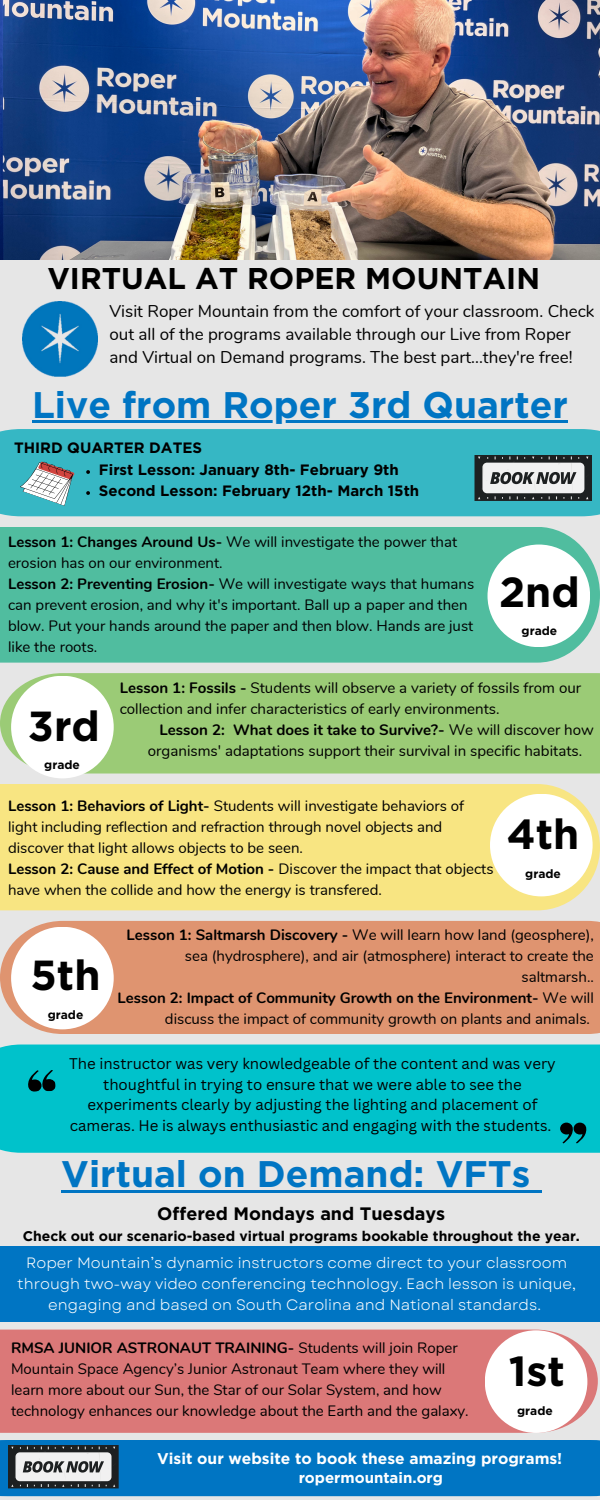
<style>
.page{position:relative;width:600px;height:1500px;background:#e6e6e6}
.page>*{position:absolute;margin:0;border:0;box-sizing:border-box;transform-origin:0 0}
.t1{font:700 42px "Gotham";color:#000}
.t2{font:700 37px "Gotham";color:#0075c3}
.t3{font:700 30px "Gotham";color:#000}
.t4{font:700 18px "Gotham";color:#000}
.t5{font:17px/23.2px "Nunito";color:#000}
.t6{font:700 15.6px "Gotham";color:#fff}
.t7{font:15.1px/21px "Nunito";color:#000}
.t8{font:15px/21px "Nunito";color:#000}
.t9{font:15px/20.5px "Canva Sans";color:#000;text-align:center}
.t10{font:15px/21px "Garet";color:#fff;text-align:center}
.t11{font:700 15px "Gotham";color:#000}
.t12{font:700 15px "Gotham";color:#fff}
.t13{font:700 14px "Gotham";color:#000}
.t14{font:700 12px "Gotham";color:#000}
.s1{font-weight:700}
</style>
<div class="page">
<div style="left:0;top:429px;width:600px;height:87px;background:#36b7c4"></div>
<div style="left:0;top:527px;width:600px;height:136px;background:#50bd9f"></div>
<div style="left:0;top:673px;width:600px;height:101px;background:#9bcb76"></div>
<div style="left:0;top:784px;width:600px;height:126px;background:#f8e582"></div>
<div style="left:0;top:921px;width:600px;height:113px;background:#df9470"></div>
<div style="left:0;top:1330px;width:598px;height:103px;background:#db7878"></div>
<div style="left:488px;top:545px;width:102px;height:102px;background:#fff;border-radius:50%"></div>
<div style="left:490px;top:794px;width:103px;height:102px;background:#fff;border-radius:50%"></div>
<div style="left:11px;top:676px;width:103px;height:102px;background:#fff;border-radius:50%"></div>
<div style="left:11px;top:927px;width:103px;height:102px;background:#fff;border-radius:50%"></div>
<div style="left:485px;top:1330px;width:102px;height:103px;background:#fff;border-radius:50%"></div>
<img style="left:23px;top:301px;width:75px;height:75px">
<svg style="left:19px;top:456px;width:57px;height:50px;background:#84b9bf"></svg>
<div style="left:0;top:1045px;width:600px;height:108px;background:#00c2cb"></div>
<svg style="left:560px;top:1123px;width:27px;height:20px"></svg>
<svg style="left:27px;top:1070px;width:29px;height:22px"></svg>
<img style="left:0;top:0;width:600px;height:259px">
<svg style="left:0;top:1440px;width:600px;height:56px;background:#1276b9"></svg>
<div style="left:475px;top:455px;width:117px;height:46px;background:#1d2021"></div>
<svg style="left:478px;top:456px;width:111px;height:44px"></svg>
<div style="left:0;top:1246px;width:600px;height:76px;background:#0075c3"></div>
<svg style="left:86px;top:470px;width:4px;height:4px"></svg>
<svg style="left:86px;top:491px;width:4px;height:4px"></svg>
<hr style="left:32px;top:420px;width:536px;height:3px;background:#0075c3">
<hr style="left:61px;top:1190px;width:469px;height:3px;background:#0075c3">
<svg style="left:530px;top:1190px;width:11px;height:3px"></svg>
<p class="t3" style="left:47px;top:265px;width:494px">VIRTUAL AT ROPER MOUNTAIN</p>
<p class="t5" style="left:109px;top:300px;width:486px">Visit Roper Mountain from the comfort of your classroom. Check out all of the programs available through our Live from Roper and Virtual on Demand programs. The best part...they're free!</p>
<p class="t2" style="left:32px;top:388px;width:537px">Live from Roper 3rd Quarter</p>
<p class="t11" style="left:14px;top:441px;width:190px">THIRD QUARTER DATES</p>
<p class="t11" style="left:99px;top:463px;width:301px">First Lesson: January 8th- February 9th</p>
<p class="t11" style="left:99px;top:484px;width:322px">Second Lesson: February 12th- March 15th</p>
<p class="t8" style="left:8px;top:532px;width:451px"><span class="s1">Lesson 1: Changes Around Us-</span> We will investigate the power that erosion has on our environment.</p>
<p class="t8" style="left:8px;top:574px;width:468px"><span class="s1">Lesson 2: Preventing Erosion-</span> We will investigate ways that humans can prevent erosion, and why it's important. Ball up a paper and then blow. Put your hands around the paper and then blow. Hands are just like the roots.</p>
<p class="t1" style="left:499px;top:573px;width:82px">2nd</p>
<p class="t14" style="left:522px;top:626px;width:37px">grade</p>
<p class="t1" style="left:28px;top:707px;width:73px">3rd</p>
<p class="t14" style="left:44px;top:760px;width:37px">grade</p>
<p class="t7" style="left:120px;top:678px;width:463px"><span class="s1">Lesson 1: Fossils -</span> Students will observe a variety of fossils from our collection and infer characteristics of early environments.</p>
<p class="t7" style="left:148px;top:720px;width:447px;text-indent:12px"><span class="s1">Lesson 2: What does it take to Survive?-</span> We will discover how organisms' adaptations support their survival in specific habitats.</p>
<p class="t8" style="left:8px;top:796px;width:458px"><span class="s1">Lesson 1: Behaviors of Light-</span> Students will investigate behaviors of light including reflection and refraction through novel objects and discover that light allows objects to be seen.</p>
<p class="t8" style="left:8px;top:859px;width:487px"><span class="s1">Lesson 2: Cause and Effect of Motion -</span> Discover the impact that objects have when the collide and how the energy is transfered.</p>
<p class="t8" style="left:127px;top:924px;width:469px;text-align:right"><span class="s1">Lesson 1: Saltmarsh Discovery -</span> We will learn how land (geosphere), sea (hydrosphere), and air (atmosphere) interact to create the saltmarsh..</p>
<p class="t8" style="left:118px;top:987px;width:478px;text-align:right"><span class="s1">Lesson 2: Impact of Community Growth on the Environment-</span> We will discuss the impact of community growth on plants and animals.</p>
<p class="t1" style="left:507px;top:816px;width:74px">4th</p>
<p class="t14" style="left:525px;top:868px;width:37px">grade</p>
<p class="t1" style="left:31px;top:956px;width:72px">5th</p>
<p class="t14" style="left:48px;top:1009px;width:37px">grade</p>
<p class="t9" style="left:69px;top:1053px;width:488px">The instructor was very knowledgeable of the content and was very thoughtful in trying to ensure that we were able to see the experiments clearly by adjusting the lighting and placement of cameras. He is always enthusiastic and engaging with the students.</p>
<p class="t2" style="left:61px;top:1158px;width:470px">Virtual on Demand: VFTs</p>
<p class="t4" style="left:157px;top:1205px;width:290px">Offered Mondays and Tuesdays</p>
<p class="t13" style="left:23px;top:1229px;width:559px">Check out our scenario-based virtual programs bookable throughout the year.</p>
<p class="t10" style="left:17px;top:1252px;width:561px">Roper Mountain’s dynamic instructors come direct to your classroom through two-way video conferencing technology. Each lesson is unique, engaging and based on South Carolina and National standards.</p>
<p class="t8" style="left:11px;top:1338px;width:459px"><span class="s1">RMSA JUNIOR ASTRONAUT TRAINING-</span> Students will join Roper Mountain Space Agency’s Junior Astronaut Team where they will learn more about our Sun, the Star of our Solar System, and how technology enhances our knowledge about the Earth and the galaxy.</p>
<p class="t6" style="left:157px;top:1452px;width:407px">Visit our website to book these amazing programs!</p>
<p class="t1" style="left:509px;top:1352px;width:58px">1st</p>
<p class="t14" style="left:517px;top:1405px;width:37px">grade</p>
<p class="t12" style="left:299px;top:1471px;width:146px">ropermountain.org</p>
</div>
